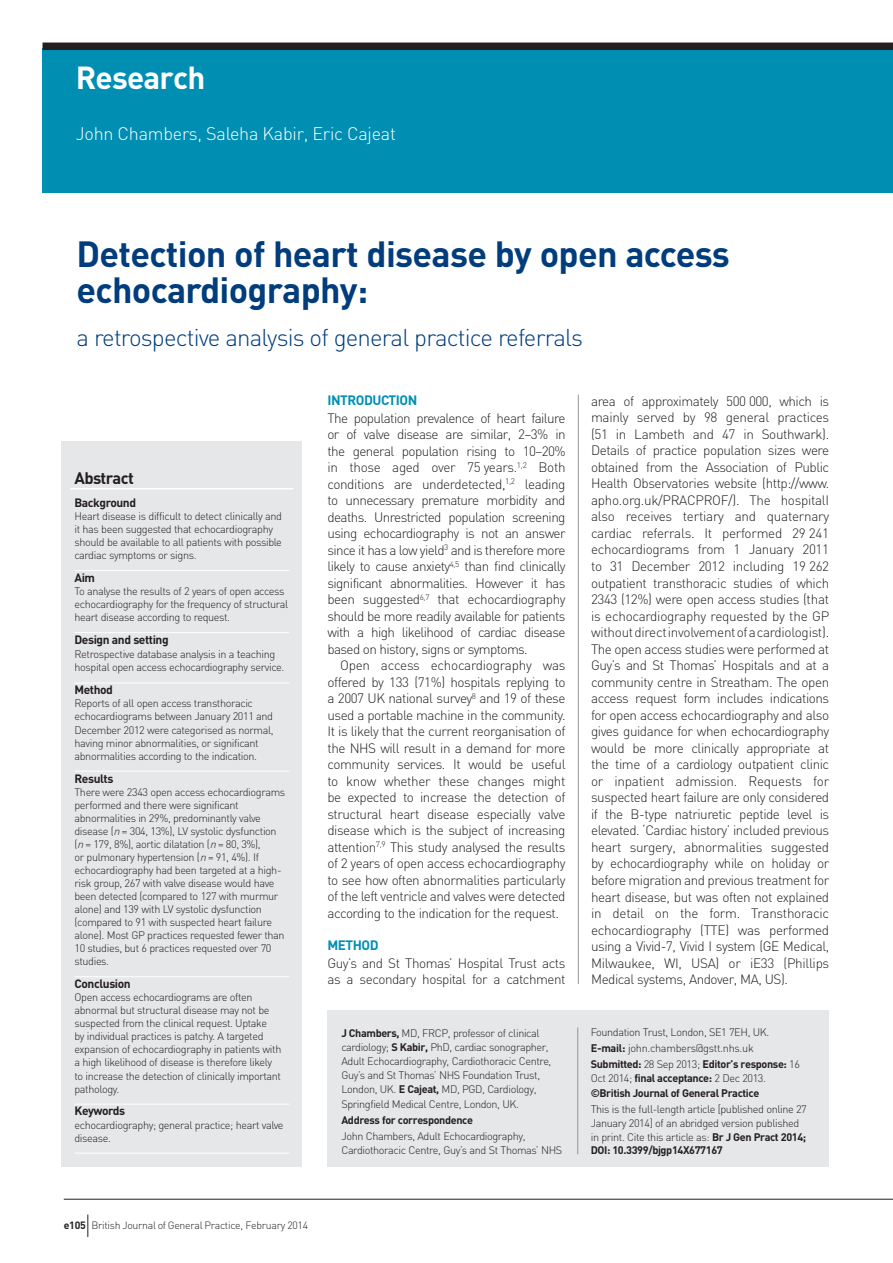
<style>
.page{position:relative;width:893px;height:1263px;background:#fff}
.page>*{position:absolute;margin:0;border:0;box-sizing:border-box;transform-origin:0 0}
.t1{font:700 36px/36px "DIN";letter-spacing:-.02em;color:#013d7d}
.t2{font:700 31.5px "DIN";letter-spacing:-.025em;color:#fff}
.t3{font:300 24px "DIN";letter-spacing:-.035em;color:#013d7d}
.t4{font:300 18px "DIN";letter-spacing:-.015em;color:#fff}
.t5{font:700 16.5px "DIN";letter-spacing:-.035em;color:#231f20}
.t6{font:300 13.5px/16.5px "DIN";letter-spacing:-.035em;color:#231f20;text-align:justify}
.t7{font:700 13.5px "DIN";letter-spacing:-.035em;color:#008fb3}
.t8{font:700 12px "DIN";letter-spacing:-.035em;color:#231f20}
.t9{font:300 10.8px/13px "DIN";letter-spacing:-.035em;color:#231f20}
.t10{font:700 10.8px/15.8px "DIN";letter-spacing:-.035em;color:#231f20}
.t11{font:300 10.5px "DIN";letter-spacing:-.025em;color:#231f20}
.s1{font-size:12px}
.s2{font-style:italic}
.s3{font-weight:700}
.s4{font-weight:300}
</style>
<div class="page">
<hr style="left:578px;top:395px;width:1px;height:589px;background:#939598">
<div style="left:327px;top:1010px;width:502px;height:157px;background:#e6e7e9"></div>
<hr style="left:577px;top:1027px;width:1px;height:127px;background:#939598">
<div style="left:43px;top:48px;width:850px;height:144px;background:#008fb3"></div>
<div style="left:62px;top:442px;width:240px;height:725px;background:#e6e7e9"></div>
<hr style="left:70px;top:488px;width:224px;height:2px;background:#fff">
<hr style="left:74px;top:570px;width:215px;height:1px;background:#fff">
<hr style="left:74px;top:632px;width:215px;height:1px;background:#fff">
<hr style="left:74px;top:683px;width:215px;height:1px;background:#fff">
<hr style="left:74px;top:771px;width:215px;height:1px;background:#fff">
<hr style="left:74px;top:976px;width:215px;height:1px;background:#fff">
<hr style="left:74px;top:1104px;width:215px;height:1px;background:#fff">
<hr style="left:74px;top:1153px;width:215px;height:1px;background:#fff">
<hr style="left:64px;top:1199px;width:829px;height:1px;background:#231f20">
<svg style="left:87px;top:1214px;width:1px;height:23px"></svg>
<div style="left:43px;top:43px;width:850px;height:7px;background:#231f20"></div>
<h2 class="t2" style="left:76px;top:57px;width:131px">Research</h2>
<h3 class="t4" style="left:76px;top:122px;width:322px">John Chambers, Saleha Kabir, Eric Cajeat</h3>
<h1 class="t1" style="left:77px;top:235px;width:655px">Detection of heart disease by open access echocardiography:</h1>
<h3 class="t3" style="left:77px;top:322px;width:508px">a retrospective analysis of general practice referrals</h3>
<p class="t5" style="left:74px;top:467px;width:61px">Abstract</p>
<p class="t8" style="left:74px;top:495px;width:63px">Background</p>
<p class="t9" style="left:74px;top:509px;width:209px">Heart disease is difficult to detect clinically and it has been suggested that echocardiography should be available to all patients with possible cardiac symptoms or signs.</p>
<p class="t8" style="left:74px;top:570px;width:22px">Aim</p>
<p class="t9" style="left:74px;top:584px;width:215px">To analyse the results of 2 years of open access echocardiography for the frequency of structural heart disease according to request.</p>
<p class="t8" style="left:74px;top:632px;width:96px">Design and setting</p>
<p class="t9" style="left:74px;top:648px;width:211px">Retrospective database analysis in a <span class="s1">t</span>eaching hospital open access echocardiography service.</p>
<p class="t8" style="left:74px;top:682px;width:40px">Method</p>
<p class="t9" style="left:74px;top:697px;width:201px">Reports of all open access transthoracic echocardiograms between January 2011 and December 2012 were categorised as normal, having minor abnormalities, or significant abnormalities according to the indication.</p>
<p class="t8" style="left:74px;top:770px;width:40px">Results</p>
<p class="t9" style="left:74px;top:785px;width:212px">There were 2343 open access echocardiograms performed and there were significant abnormalities in 29%, predominantly valve disease (<span class="s2">n</span>= 304, 13%), LV systolic dysfunction (<span class="s2">n</span>= 179, 8%), aortic dilatation (<span class="s2">n</span>= 80, 3%),<br>or pulmonary hypertension (<span class="s2">n</span>= 91, 4%). If echocardiography had been targeted at a high&shy;risk group, 267 with valve disease would have been detected (compared to 127 with murmur alone) and 139 with LV systolic dysfunction (compared to 91 with suspected heart failure alone). Most GP practices requested fewer than 10 studies, but 6 practices requested over 70 studies.</p>
<p class="t8" style="left:74px;top:976px;width:58px">Conclusion</p>
<p class="t9" style="left:74px;top:991px;width:208px">Open access echocardiograms are often abnormal but structural disease may not be suspected from the clinical request. Uptake<br>by individual practices is patchy. A targeted expansion of echocardiography in patients with a high likelihood of disease is therefore likely to increase the detection of clinically important pathology.</p>
<p class="t8" style="left:74px;top:1103px;width:52px">Keywords</p>
<p class="t9" style="left:74px;top:1118px;width:211px">echocardiography; general practice; heart valve disease.</p>
<p class="t7" style="left:327px;top:391px;width:91px">INTRODUCTION</p>
<p class="t6" style="left:327px;top:409px;width:240px">The population prevalence of heart failure or of valve disease are similar, 2–3% in the general population rising to 10–20% in those aged over 75 years.<sup>1,2</sup> Both conditions are underdetected,<sup>1,2</sup> leading to unnecessary premature morbidity and deaths. Unrestricted population screening using echocardiography is not an answer since it has a low yield<sup>3</sup> and is therefore more likely to cause anxiety<sup>4,5</sup> than find clinically significant abnormalities. However it has been suggested<sup>6,7</sup> that echocardiography should be more readily available for patients with a high likelihood of cardiac disease based on history, signs or symptoms.</p>
<p class="t6" style="left:327px;top:657px;width:240px;text-indent:13px">Open access echocardiography was offered by 133 (71%) hospitals replying to a 2007 UK national survey<sup>8</sup> and 19 of these used a portable machine in the community.<br>It is likely that the current reorganisation of the NHS will result in a demand for more community services. It would be useful to know whether these changes might be expected to increase the detection of structural heart disease especially valve disease which is the subject of increasing attention<sup>7,9</sup> This study analysed the results of 2 years of open access echocardiography to see how often abnormalities particularly of the left ventricle and valves were detected according to the indication for the request.</p>
<p class="t7" style="left:327px;top:936px;width:44px">Method</p>
<p class="t6" style="left:327px;top:954px;width:240px">Guy’s and St Thomas’ Hospital Trust acts as a secondary hospital for a catchment</p>
<p class="t9" style="left:341px;top:1025px;width:212px;line-height:14.2px"><span class="s3">J Chambers,</span> MD, FRCP, professor of clinical cardiology; <span class="s3">S Kabir,</span> PhD, cardiac sonographer, Adult Echocardiography, Cardiothoracic Centre, Guy’s and St Thomas’ NHS Foundation Trust, London, UK. <span class="s3">E Cajeat,</span> MD, PGD, Cardiology, Springfield Medical Centre, London, UK.</p>
<p class="t10" style="left:341px;top:1111px;width:133px">Address for correspondence</p>
<p class="t9" style="left:341px;top:1129px;width:222px;line-height:14.2px">John Chambers, Adult Echocardiography,<br>Cardiothoracic Centre, Guy’s and St Thomas’ NHS</p>
<p class="t6" style="left:591px;top:392px;width:240px">area of approximately 500 000, which is mainly served by 98 general practices (51 in Lambeth and 47 in Southwark).<br>Details of practice population sizes were obtained from the Association of Public Health Observatories website (http://www. apho.org.uk/PRACPROF/). The hospitalI also receives tertiary and quaternary cardiac referrals. It performed 29 241 echocardiograms from 1 January 2011 to 31 December 2012 including 19 262 outpatient transthoracic studies of which 2343 (12%) were open access studies (that is echocardiography requested by the GP without direct involvement of a cardiologist).<br>The open access studies were performed at Guy’s and St Thomas’ Hospitals and at a community centre in Streatham. The open access request form includes indications for open access echocardiography and also gives guidance for when echocardiography would be more clinically appropriate at the time of a cardiology outpatient clinic or inpatient admission. Requests for suspected heart failure are only considered if the B-type natriuretic peptide level is elevated. ‘Cardiac history’ included previous heart surgery, abnormalities suggested by echocardiography while on holiday or before migration and previous treatment for heart disease, but was often not explained in detail on the form. Transthoracic echocardiography (TTE) was performed using a Vivid-7, Vivid I system (GE Medical, Milwaukee, WI, USA) or iE33 (Phillips Medical systems, Andover, MA, US).</p>
<p class="t9" style="left:591px;top:1024px;width:211px;line-height:15.8px">Foundation Trust, London, SE1 7EH, UK.<br><span class="s3">E-mail:</span> john.chambers@gstt.nhs.uk<br><span class="s3">Submitted:</span> 28 Sep 2013; <span class="s3">Editor’s response:</span> 16</p>
<p class="t10" style="left:591px;top:1069px;width:177px"><span class="s4">Oct 2014;</span> final acceptance: <span class="s4">2 Dec 2013. </span>©British Journal of General Practice</p>
<p class="t9" style="left:591px;top:1102px;width:218px;line-height:13.6px">This is the full-length article [published online 27<br>January 2014] of an abridged version published in print. Cite this article as: <span class="s3">Br J Gen Pract 2014; DOI: 10.3399/bjgp14X677167</span></p>
<p class="t11" style="left:64px;top:1219px;width:246px"><span class="s3">e105</span> British Journal of General Practice, February 2014</p>
</div>
